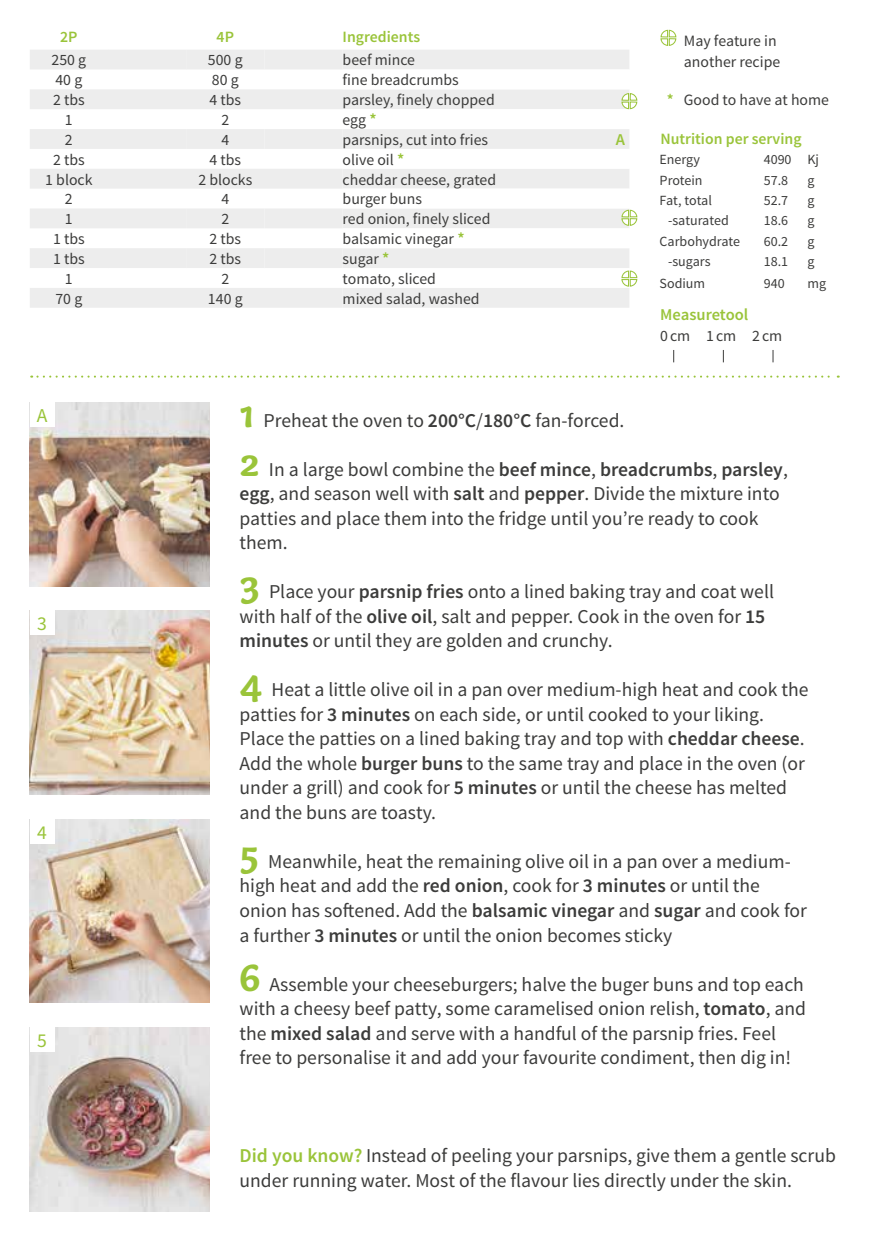
<style>
.page{position:relative;width:869px;height:1241px;background:#fff}
.page>*{position:absolute;margin:0;border:0;box-sizing:border-box;transform-origin:0 0}
.t1{font:19.6px/24.5px "Source Sans Pro";color:#3c3c3b}
.t2{font:19.6px "Source Sans Pro";color:#9ac43a}
.t3{font:600 16.45px "Source Sans Pro";color:#9ac43a}
.t4{font:15.75px/21px "Source Sans Pro";color:#3c3c3b}
.t5{font:600 15.75px "Source Sans Pro";color:#9ac43a}
.t6{font:15.75px "Source Sans Pro";letter-spacing:.06em;color:#3c3c3b}
.t7{font:14px "Source Sans Pro";color:#3c3c3b}
.s1{font-weight:600;font-size:16.45px;color:#9ac43a}
.s2{font-weight:600;color:#9ac43a}
.s3{font-family:"Capucine Basic";font-weight:700;font-size:41.12px;color:#9ac43a}
.s4{font-weight:600}
</style>
<div class="page">
<img style="left:30px;top:1027px;width:180px;height:183px">
<img style="left:30px;top:610px;width:180px;height:184px">
<img style="left:30px;top:402px;width:180px;height:184px">
<img style="left:30px;top:819px;width:180px;height:183px">
<svg style="left:31px;top:375px;width:807px;height:2px"></svg>
<svg style="left:660px;top:29px;width:16px;height:17px"></svg>
<svg style="left:673px;top:350px;width:1px;height:12px"></svg>
<svg style="left:722px;top:350px;width:1px;height:12px"></svg>
<svg style="left:772px;top:350px;width:1px;height:12px"></svg>
<div style="left:342px;top:50px;width:287px;height:258px;background:#ededed"></div>
<svg style="left:30px;top:50px;width:312px;height:258px;fill:#ededed"></svg>
<svg style="left:342px;top:69px;width:287px;height:219px"></svg>
<div style="left:30px;top:402px;width:25px;height:25px;background:#fff"></div>
<div style="left:30px;top:610px;width:25px;height:25px;background:#fff"></div>
<div style="left:30px;top:818px;width:25px;height:25px;background:#fff"></div>
<div style="left:30px;top:1027px;width:25px;height:24px;background:#fff"></div>
<svg style="left:620px;top:92px;width:17px;height:18px"></svg>
<svg style="left:620px;top:209px;width:17px;height:17px"></svg>
<svg style="left:620px;top:270px;width:17px;height:17px"></svg>
<p class="t5" style="left:60px;top:26px;width:19px">2P</p>
<p class="t5" style="left:216px;top:26px;width:19px">4P</p>
<p class="t5" style="left:342px;top:26px;width:79px">Ingredients</p>
<p class="t4" style="left:52px;top:50px;width:36px">250 g</p>
<p class="t4" style="left:208px;top:50px;width:36px">500 g</p>
<p class="t4" style="left:342px;top:50px;width:74px">beef mince</p>
<p class="t4" style="left:55px;top:70px;width:28px">40 g</p>
<p class="t4" style="left:212px;top:70px;width:28px">80 g</p>
<p class="t4" style="left:342px;top:70px;width:118px">fine breadcrumbs</p>
<p class="t4" style="left:53px;top:90px;width:33px">2 tbs</p>
<p class="t4" style="left:209px;top:90px;width:33px">4 tbs</p>
<p class="t4" style="left:342px;top:90px;width:154px">parsley, finely chopped</p>
<p class="t4" style="left:65px;top:110px;width:9px">1</p>
<p class="t4" style="left:221px;top:110px;width:9px">2</p>
<p class="t4" style="left:342px;top:110px;width:35px">egg <span class="s1">*</span></p>
<p class="t4" style="left:65px;top:129px;width:9px">2</p>
<p class="t4" style="left:221px;top:129px;width:9px">4</p>
<p class="t4" style="left:342px;top:130px;width:147px">parsnips, cut into fries</p>
<p class="t3" style="left:615px;top:129px;width:11px">A</p>
<p class="t4" style="left:53px;top:149px;width:33px">2 tbs</p>
<p class="t4" style="left:209px;top:149px;width:33px">4 tbs</p>
<p class="t4" style="left:342px;top:149px;width:63px">olive oil <span class="s1">*</span></p>
<p class="t4" style="left:45px;top:169px;width:49px">1 block</p>
<p class="t4" style="left:198px;top:169px;width:55px">2 blocks</p>
<p class="t4" style="left:342px;top:169px;width:155px">cheddar cheese, grated</p>
<p class="t4" style="left:65px;top:189px;width:9px">2</p>
<p class="t4" style="left:221px;top:189px;width:9px">4</p>
<p class="t4" style="left:342px;top:189px;width:81px">burger buns</p>
<p class="t4" style="left:65px;top:209px;width:9px">1</p>
<p class="t4" style="left:221px;top:209px;width:9px">2</p>
<p class="t4" style="left:342px;top:209px;width:149px">red onion, finely sliced</p>
<p class="t4" style="left:53px;top:229px;width:33px">1 tbs</p>
<p class="t4" style="left:209px;top:229px;width:33px">2 tbs</p>
<p class="t4" style="left:342px;top:229px;width:123px">balsamic vinegar <span class="s1">*</span></p>
<p class="t4" style="left:53px;top:248px;width:33px">1 tbs</p>
<p class="t4" style="left:209px;top:248px;width:33px">2 tbs</p>
<p class="t4" style="left:342px;top:249px;width:48px">sugar <span class="s1">*</span></p>
<p class="t4" style="left:65px;top:268px;width:9px">1</p>
<p class="t4" style="left:221px;top:268px;width:9px">2</p>
<p class="t4" style="left:342px;top:268px;width:95px">tomato, sliced</p>
<p class="t4" style="left:55px;top:288px;width:28px">70 g</p>
<p class="t4" style="left:208px;top:288px;width:36px">140 g</p>
<p class="t4" style="left:342px;top:288px;width:138px">mixed salad, washed</p>
<p class="t4" style="left:683px;top:30px;width:98px">May feature in another recipe</p>
<p class="t4" style="left:666px;top:90px;width:164px"><span class="s2">*</span> Good to have at home</p>
<p class="t5" style="left:660px;top:129px;width:143px">Nutrition per serving</p>
<p class="t7" style="left:659px;top:151px;width:42px">Energy</p>
<p class="t7" style="left:763px;top:151px;width:57px">4090 Kj</p>
<p class="t7" style="left:659px;top:171px;width:45px">Protein</p>
<p class="t7" style="left:763px;top:171px;width:26px">57.8</p>
<p class="t7" style="left:807px;top:171px;width:9px">g</p>
<p class="t7" style="left:659px;top:192px;width:54px">Fat, total</p>
<p class="t7" style="left:763px;top:192px;width:26px">52.7</p>
<p class="t7" style="left:807px;top:192px;width:9px">g</p>
<p class="t7" style="left:667px;top:212px;width:62px">-saturated</p>
<p class="t7" style="left:763px;top:212px;width:26px">18.6</p>
<p class="t7" style="left:807px;top:212px;width:9px">g</p>
<p class="t7" style="left:659px;top:232px;width:82px">Carbohydrate</p>
<p class="t7" style="left:763px;top:232px;width:26px">60.2</p>
<p class="t7" style="left:807px;top:232px;width:9px">g</p>
<p class="t7" style="left:667px;top:253px;width:44px">-sugars</p>
<p class="t7" style="left:763px;top:253px;width:26px">18.1</p>
<p class="t7" style="left:807px;top:253px;width:9px">g</p>
<p class="t7" style="left:659px;top:275px;width:47px">Sodium</p>
<p class="t7" style="left:763px;top:275px;width:22px">940</p>
<p class="t7" style="left:807px;top:275px;width:20px">mg</p>
<p class="t3" style="left:660px;top:304px;width:89px">Measuretool</p>
<p class="t6" style="left:660px;top:326px;width:123px">0cm 1cm 2cm</p>
<p class="t2" style="left:37px;top:403px;width:12px">A</p>
<p class="t2" style="left:37px;top:611px;width:11px">3</p>
<p class="t2" style="left:37px;top:819px;width:11px">4</p>
<p class="t2" style="left:37px;top:1028px;width:11px">5</p>
<p class="t1" style="left:239px;top:408px;width:386px"><span class="s3">1</span> Preheat the oven to <span class="s4">200°C</span>/<span class="s4">180°C</span> fan-forced.</p>
<p class="t1" style="left:239px;top:457px;width:549px"><span class="s3">2</span> In a large bowl combine the <span class="s4">beef mince</span>, <span class="s4">breadcrumbs</span>, <span class="s4">parsley</span>, <span class="s4">egg</span>, and season well with <span class="s4">salt</span> and <span class="s4">pepper</span>. Divide the mixture into patties and place them into the fridge until you’re ready to cook them.</p>
<p class="t1" style="left:239px;top:579px;width:535px"><span class="s3">3</span> Place your <span class="s4">parsnip fries</span> onto a lined baking tray and coat well with half of the <span class="s4">olive oil</span>, salt and pepper. Cook in the oven for <span class="s4">15 minutes</span> or until they are golden and crunchy.</p>
<p class="t1" style="left:239px;top:677px;width:570px"><span class="s3">4</span> Heat a little olive oil in a pan over medium-high heat and cook the patties for <span class="s4">3 minutes</span> on each side, or until cooked to your liking.<br>Place the patties on a lined baking tray and top with <span class="s4">cheddar cheese</span>.<br>Add the whole <span class="s4">burger buns</span> to the same tray and place in the oven (or under a grill) and cook for <span class="s4">5 minutes</span> or until the cheese has melted and the buns are toasty.</p>
<p class="t1" style="left:239px;top:849px;width:568px"><span class="s3">5</span> Meanwhile, heat the remaining olive oil in a pan over a medium&shy;high heat and add the <span class="s4">red onion</span>, cook for <span class="s4">3 minutes</span> or until the onion has softened. Add the <span class="s4">balsamic vinegar</span> and <span class="s4">sugar</span> and cook for a further <span class="s4">3 minutes</span> or until the onion becomes sticky</p>
<p class="t1" style="left:239px;top:971px;width:568px"><span class="s3">6</span> Assemble your cheeseburgers; halve the buger buns and top each with a cheesy beef patty, some caramelised onion relish, <span class="s4">tomato</span>, and the <span class="s4">mixed salad</span> and serve with a handful of the parsnip fries. Feel free to personalise it and add your favourite condiment, then dig in!</p>
<p class="t1" style="left:239px;top:1143px;width:597px"><span class="s2">Did you know?</span> Instead of peeling your parsnips, give them a gentle scrub under running water. Most of the flavour lies directly under the skin.</p>
</div>
